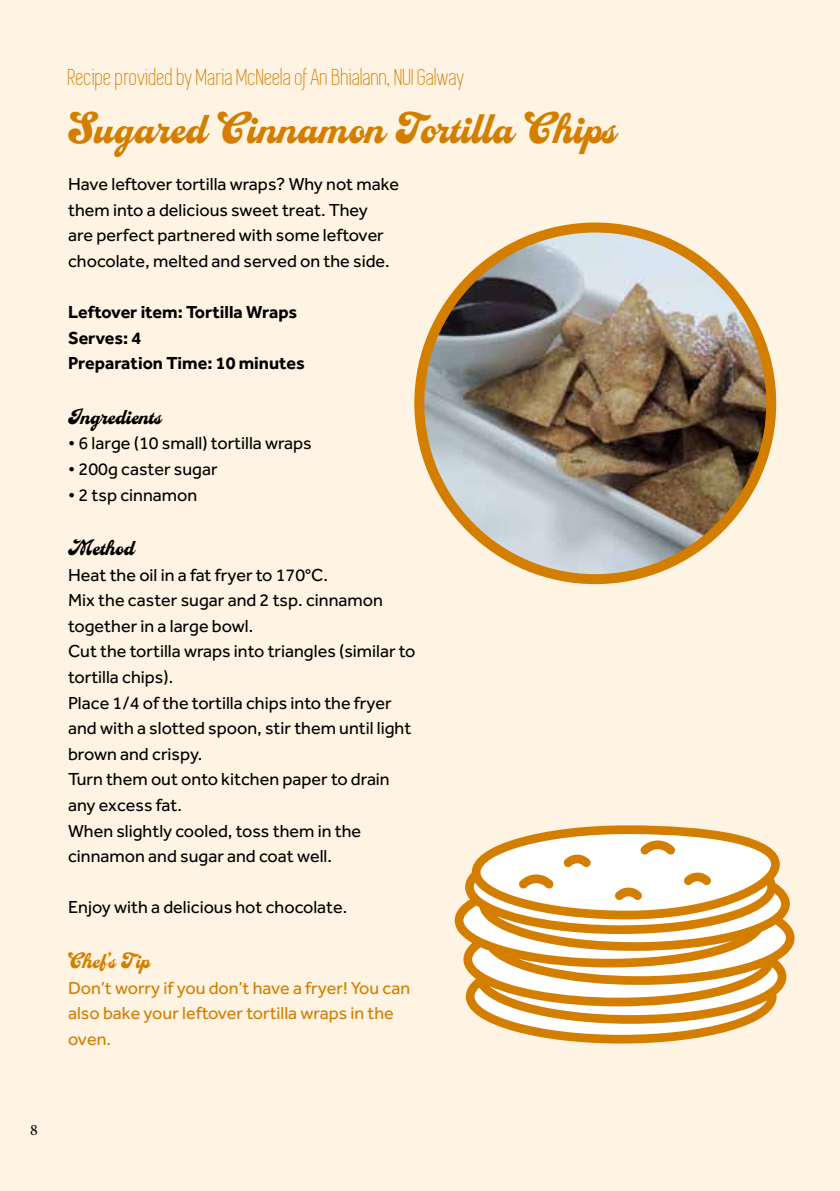
<style>
.page{position:relative;width:840px;height:1191px;background:#fff}
.page>*{position:absolute;margin:0;border:0;box-sizing:border-box;transform-origin:0 0}
.t1{font:700 48px "Casey";color:#d47e00}
.t2{font:24px "Simplifica";color:#d47e00}
.t3{font:700 24px "Casey";color:#000}
.t4{font:700 24px "Casey";color:#d47e00}
.t5{font:18px/25.6px "Effra";color:#000}
.t6{font:18px/25.6px "Effra";color:#d47e00}
.t7{font:700 18px/25.6px "Effra";color:#000}
.t8{font:16px "Minion Pro";color:#000}
</style>
<div class="page">
<div style="left:0;top:0;width:839px;height:1191px;background:#fff4e3"></div>
<img style="left:419px;top:231px;width:351px;height:344px">
<div style="left:414px;top:222px;width:361px;height:362px;border:10px solid #d47e00;border-radius:50%"></div>
<svg style="left:454px;top:825px;width:340px;height:218px"></svg>
<svg style="left:518px;top:874px;width:35px;height:15px"></svg>
<svg style="left:639px;top:840px;width:36px;height:15px"></svg>
<svg style="left:563px;top:853px;width:27px;height:14px"></svg>
<svg style="left:683px;top:872px;width:28px;height:13px"></svg>
<svg style="left:614px;top:887px;width:28px;height:13px"></svg>
<h2 class="t2" style="left:68px;top:65px;width:398px">Recipe provided by Maria McNeela of An Bhialann, NUI Galway</h2>
<h1 class="t1" style="left:68px;top:101px;width:549px">Sugared Cinnamon Tortilla Chips</h1>
<p class="t5" style="left:68px;top:171px;width:332px">Have leftover tortilla wraps? Why not make them into a delicious sweet treat. They<br>are perfect partnered with some leftover chocolate, melted and served on the side.</p>
<p class="t7" style="left:68px;top:299px;width:238px">Leftover item: Tortilla Wraps<br>Serves: 4<br>Preparation Time: 10 minutes</p>
<h2 class="t3" style="left:68px;top:403px;width:95px">Ingredients</h2>
<p class="t5" style="left:68px;top:430px;width:245px">• 6 large (10 small) tortilla wraps</p>
<p class="t5" style="left:68px;top:456px;width:151px">• 200g caster sugar</p>
<p class="t5" style="left:68px;top:481px;width:131px">• 2 tsp cinnamon</p>
<h2 class="t3" style="left:68px;top:534px;width:68px">Method</h2>
<p class="t5" style="left:68px;top:561px;width:349px">Heat the oil in a fat fryer to 170°C.<br>Mix the caster sugar and 2 tsp. cinnamon together in a large bowl.<br>Cut the tortilla wraps into triangles (similar to tortilla chips).<br>Place 1/4 of the tortilla chips into the fryer and with a slotted spoon, stir them until light brown and crispy.<br>Turn them out onto kitchen paper to drain any excess fat.<br>When slightly cooled, toss them in the cinnamon and sugar and coat well.</p>
<p class="t5" style="left:68px;top:894px;width:280px">Enjoy with a delicious hot chocolate.</p>
<h2 class="t4" style="left:68px;top:947px;width:84px">Chef’s Tip</h2>
<p class="t6" style="left:68px;top:974px;width:343px">Don’t worry if you don’t have a fryer! You can also bake your leftover tortilla wraps in the oven.</p>
<p class="t8" style="left:30px;top:1118px;width:9px">8</p>
</div>
